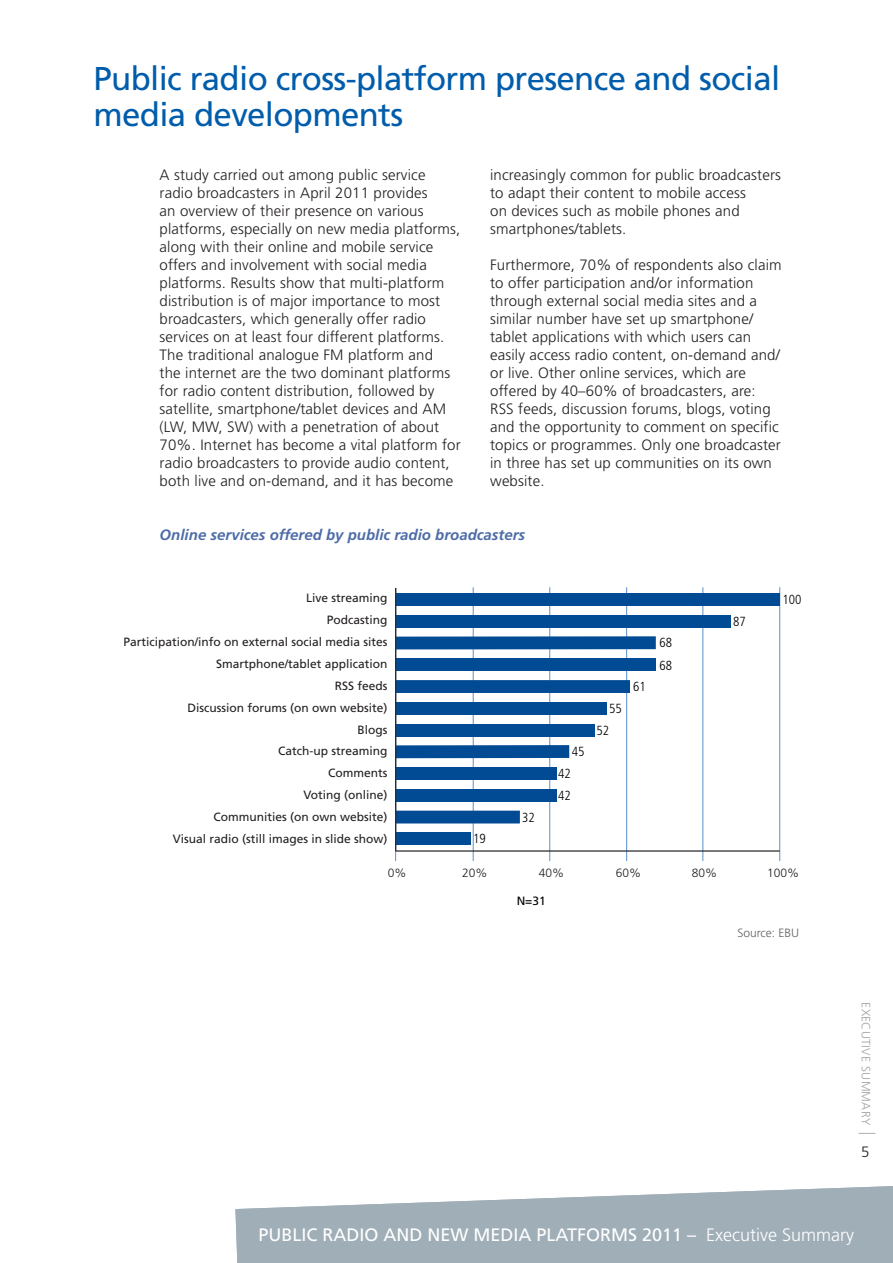
<style>
.page{position:relative;width:893px;height:1263px;background:#fff}
.page>*{position:absolute;margin:0;border:0;box-sizing:border-box;transform-origin:0 0}
.t1{font:33px/36px "Frutiger";letter-spacing:-.02em;color:#015dab}
.t2{font:18px "Frutiger";color:#fff}
.t3{font:300 18px "Frutiger";color:#fff}
.t4{font:300 15px/18px "Frutiger";letter-spacing:.01em;color:#231f20}
.t5{font:italic 700 15px "Frutiger";color:#4d6ca8}
.t6{font:300 condensed 13.2px/22.5px "Frutiger LT Std";color:#000}
.t7{font:12px/21.9px "Frutiger";color:#231f20;text-align:right}
.t8{font:300 12px "Frutiger";color:#231f20}
.t9{font:300 12px "Frutiger";color:#a0a1a6}
.t10{font:300 12px "Frutiger";color:#636366}
.t11{font:12px "Frutiger";color:#000}
.s1{font-size:24px}
</style>
<div class="page">
<svg style="left:235px;top:1186px;width:658px;height:77px;background:#aebac1"></svg>
<hr style="left:473px;top:587px;width:1px;height:274px;background:#5990cb">
<hr style="left:549px;top:587px;width:1px;height:274px;background:#5990cb">
<hr style="left:626px;top:587px;width:1px;height:274px;background:#5990cb">
<hr style="left:703px;top:587px;width:1px;height:274px;background:#5990cb">
<hr style="left:779px;top:587px;width:1px;height:274px;background:#5990cb">
<hr style="left:395px;top:588px;width:1px;height:273px;background:#5990cb">
<div style="left:396px;top:593px;width:384px;height:13px;background:#014a94"></div>
<div style="left:396px;top:615px;width:334px;height:13px;background:#014a94"></div>
<div style="left:396px;top:636px;width:260px;height:13px;background:#014a94"></div>
<div style="left:396px;top:658px;width:260px;height:13px;background:#014a94"></div>
<div style="left:396px;top:680px;width:234px;height:13px;background:#014a94"></div>
<div style="left:396px;top:702px;width:210px;height:13px;background:#014a94"></div>
<div style="left:396px;top:724px;width:199px;height:12px;background:#014a94"></div>
<div style="left:396px;top:745px;width:173px;height:13px;background:#014a94"></div>
<div style="left:396px;top:767px;width:161px;height:13px;background:#014a94"></div>
<div style="left:396px;top:789px;width:161px;height:13px;background:#014a94"></div>
<div style="left:396px;top:811px;width:124px;height:12px;background:#014a94"></div>
<div style="left:396px;top:832px;width:74px;height:13px;background:#014a94"></div>
<hr style="left:396px;top:850px;width:384px;height:2px;background:#231f20">
<hr style="left:395px;top:588px;width:1px;height:263px;background:#231f20">
<h1 class="t1" style="left:94px;top:61px;width:688px">Public radio cross-platform presence and social media developments</h1>
<p class="t4" style="left:160px;top:166px;width:303px">A study carried out among public service radio broadcasters in April 2011 provides<br>an overview of their presence on various platforms, especially on new media platforms, along with their online and mobile service offers and involvement with social media platforms. Results show that multi-platform distribution is of major importance to most broadcasters, which generally offer radio services on at least four different platforms.<br>The traditional analogue FM platform and<br>the internet are the two dominant platforms for radio content distribution, followed by satellite, smartphone/tablet devices and AM (LW, MW, SW) with a penetration of about 70%. Internet has become a vital platform for radio broadcasters to provide audio content, both live and on-demand, and it has become</p>
<p class="t4" style="left:490px;top:166px;width:292px">increasingly common for public broadcasters to adapt their content to mobile access<br>on devices such as mobile phones and smartphones/tablets.</p>
<p class="t4" style="left:490px;top:256px;width:293px">Furthermore, 70% of respondents also claim to offer participation and/or information through external social media sites and a similar number have set up smartphone/ tablet applications with which users can easily access radio content, on-demand and/ or live. Other online services, which are offered by 40–60% of broadcasters, are:<br>RSS</p>
<p class="t4" style="left:490px;top:400px;width:292px;text-indent:28px">feeds, discussion forums, blogs, voting and the opportunity to comment on specific topics or programmes. Only one broadcaster in three has set up communities on its own website.</p>
<p class="t5" style="left:160px;top:526px;width:367px">Online services offered by public radio broadcasters</p>
<p class="t7" style="left:123px;top:587px;width:266px">Live streaming<br>Podcasting<br>Participation/info on external social media sites<br>Smartphone/tablet application<br>RSS feeds<br>Discussion forums (on own website)<br>Blogs<br>Catch-up streaming<br>Comments<br>Voting (online)<br>Communities (on own website)<br>Visual radio (still images in slide show)</p>
<p class="t6" style="left:473px;top:827px;width:14px">19</p>
<p class="t6" style="left:522px;top:806px;width:14px">32</p>
<p class="t6" style="left:572px;top:741px;width:14px">45</p>
<p class="t6" style="left:558px;top:763px;width:14px;line-height:21.8px">42<br>42</p>
<p class="t6" style="left:609px;top:697px;width:14px">55</p>
<p class="t6" style="left:597px;top:719px;width:14px">52</p>
<p class="t6" style="left:633px;top:676px;width:14px">61</p>
<p class="t6" style="left:660px;top:632px;width:14px">68<br>68</p>
<p class="t6" style="left:733px;top:610px;width:14px">87</p>
<p class="t6" style="left:782px;top:588px;width:20px">100</p>
<p class="t8" style="left:388px;top:866px;width:20px">0%</p>
<p class="t8" style="left:462px;top:866px;width:27px">20%</p>
<p class="t8" style="left:539px;top:866px;width:27px">40%</p>
<p class="t8" style="left:616px;top:866px;width:27px">60%</p>
<p class="t8" style="left:692px;top:866px;width:27px">80%</p>
<p class="t8" style="left:767px;top:866px;width:34px">100%</p>
<p class="t11" style="left:517px;top:894px;width:31px">N=31</p>
<p class="t10" style="left:737px;top:926px;width:61px">Source: EBU</p>
<p class="t9" style="left:873px;top:1002px;width:133px;rotate:90deg">Executive summary <span class="s1">I</span></p>
<p class="t4" style="left:861px;top:1143px;width:10px">5</p>
<p class="t2" style="left:258px;top:1224px;width:439px">public radio and N ew Media platforms 2011 –</p>
<p class="t3" style="left:706px;top:1224px;width:149px">Executive Summary</p>
</div>
